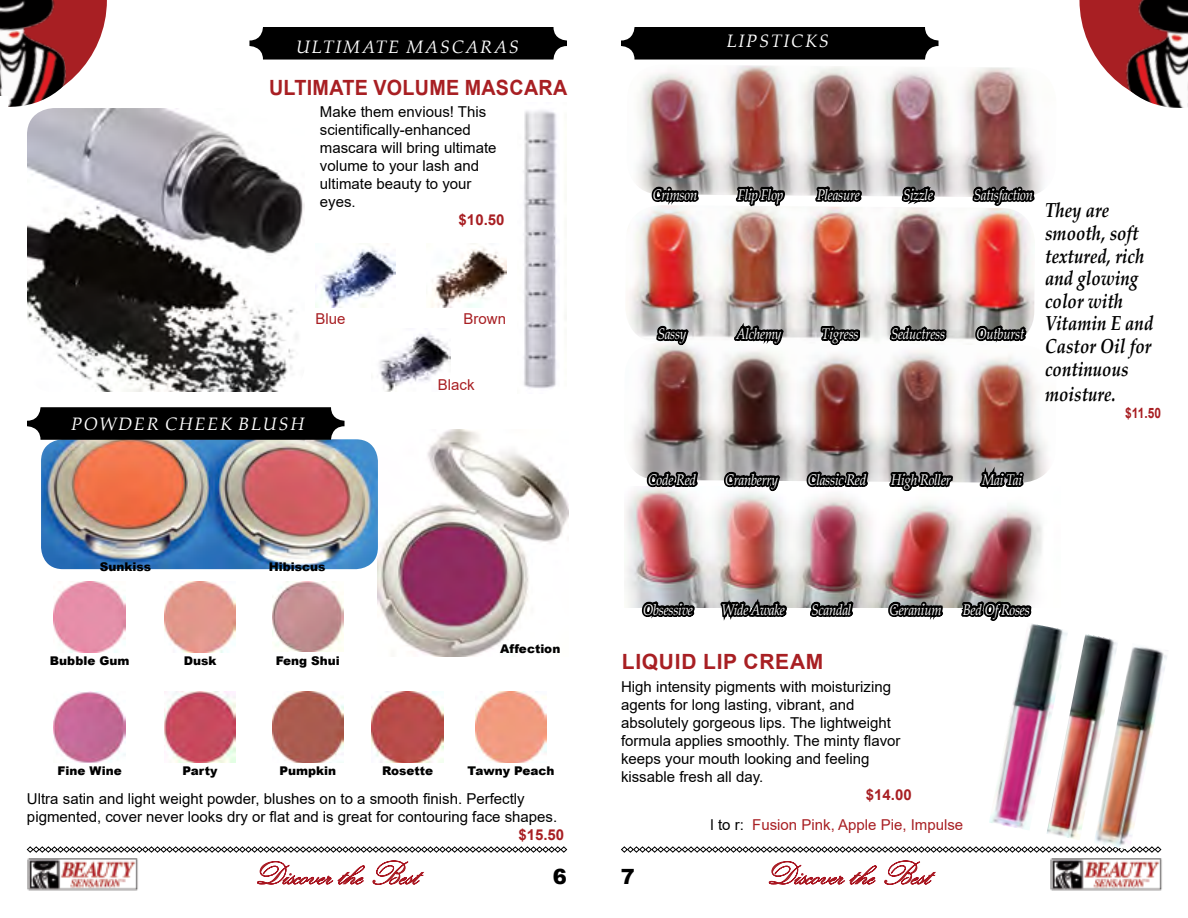
<style>
.page{position:relative;width:1188px;height:918px;background:#fff}
.page>*{position:absolute;margin:0;border:0;box-sizing:border-box;transform-origin:0 0}
.t1{font:700 21px "Arial";letter-spacing:.015em;color:#a81f23;scale:.94 1}
.t2{font:700 21px "Arial";letter-spacing:.015em;color:#a81f23}
.t3{font:900 21px "Arial";color:#000}
.t4{font:italic 700 20.25px/22.6px "Palatino Linotype";color:#000;scale:.83 1}
.t5{font:italic 18px "Palatino Linotype";letter-spacing:.1em;color:#fff}
.t6{font:italic 15.45px "Palatino Linotype";letter-spacing:-.02em;color:#fff;scale:.85 1}
.t7{font:15px/18px "Arial";color:#000}
.t8{font:15px "Arial";color:#a81f23}
.t9{font:700 15px "Arial";color:#a81f23}
.t10{font:700 14.25px "Arial";color:#a81f23;scale:.83 1}
.t11{font:900 12px "Arial";color:#000}
.s1{color:#000}
</style>
<div class="page">
<img style="left:27px;top:858px;width:111px;height:33px">
<svg style="left:257px;top:861px;width:108px;height:24px"></svg>
<svg style="left:372px;top:860px;width:52px;height:25px"></svg>
<svg style="left:769px;top:861px;width:108px;height:24px"></svg>
<svg style="left:884px;top:860px;width:52px;height:25px"></svg>
<img style="left:1051px;top:858px;width:111px;height:33px">
<svg style="left:27px;top:846px;width:540px;height:7px"></svg>
<svg style="left:621px;top:846px;width:540px;height:7px"></svg>
<div style="left:621px;top:27px;width:318px;height:33px;background:#000;border-radius:14px"></div>
<div style="left:249px;top:27px;width:318px;height:33px;background:#000;border-radius:14px"></div>
<svg style="left:1079px;top:0;width:109px;height:107px"></svg>
<svg style="left:67px;top:0;width:40px;height:83px"></svg>
<img style="left:0;top:0;width:67px;height:107px">
<div style="left:0;top:96px;width:8px;height:15px;background:#fff"></div>
<img style="left:378px;top:429px;width:190px;height:228px">
<img style="left:41px;top:439px;width:337px;height:130px">
<img style="left:1047px;top:634px;width:69px;height:206px">
<img style="left:989px;top:625px;width:79px;height:205px">
<img style="left:1094px;top:643px;width:74px;height:207px">
<img style="left:523px;top:110px;width:44px;height:279px">
<img style="left:27px;top:108px;width:278px;height:284px">
<img style="left:431px;top:247px;width:75px;height:60px">
<img style="left:315px;top:246px;width:80px;height:61px">
<img style="left:379px;top:333px;width:71px;height:59px">
<img style="left:54px;top:581px;width:71px;height:72px">
<img style="left:164px;top:581px;width:72px;height:72px">
<img style="left:272px;top:581px;width:72px;height:70px">
<img style="left:54px;top:691px;width:71px;height:72px">
<img style="left:164px;top:691px;width:72px;height:72px">
<img style="left:272px;top:691px;width:72px;height:72px">
<img style="left:372px;top:691px;width:72px;height:72px">
<img style="left:475px;top:691px;width:72px;height:72px">
<img style="left:625px;top:490px;width:417px;height:117px">
<img style="left:628px;top:207px;width:257px;height:134px">
<div style="left:27px;top:407px;width:318px;height:33px;background:#000;border-radius:14px"></div>
<img style="left:631px;top:353px;width:416px;height:129px">
<img style="left:637px;top:65px;width:406px;height:131px">
<img style="left:639px;top:309px;width:62px;height:310px">
<img style="left:804px;top:322px;width:67px;height:296px">
<img style="left:649px;top:183px;width:53px;height:104px">
<img style="left:719px;top:105px;width:71px;height:516px">
<img style="left:813px;top:137px;width:52px;height:147px">
<img style="left:885px;top:171px;width:153px;height:528px">
<p class="t5" style="left:296px;top:34px;width:224px">Ultimate Mascaras</p>
<h1 class="t1" style="left:269px;top:73px;width:319px">ULTIMATE VOLUME MASCARA</h1>
<p class="t7" style="left:320px;top:103px;width:178px">Make them envious! This scientifically-enhanced mascara will bring ultimate volume to your lash and ultimate beauty to your eyes.</p>
<p class="t9" style="left:459px;top:210px;width:47px">$10.50</p>
<p class="t8" style="left:315px;top:309px;width:32px">Blue</p>
<p class="t8" style="left:464px;top:309px;width:44px">Brown</p>
<p class="t5" style="left:71px;top:411px;width:16px">POWDER</p>
<p class="t5" style="left:165px;top:411px;width:43px">CHEEK</p>
<p class="t5" style="left:238px;top:411px;width:68px">BLUSH</p>
<p class="t8" style="left:438px;top:374px;width:38px">Black</p>
<p class="t5" style="left:727px;top:29px;width:104px">Lipsticks</p>
<p class="t6" style="left:624px;top:183px;width:88px">Crimson</p>
<p class="t6" style="left:738px;top:183px;width:55px">Flip Flop</p>
<p class="t6" style="left:817px;top:183px;width:52px">Pleasure</p>
<p class="t6" style="left:903px;top:183px;width:37px">Sizzle</p>
<p class="t6" style="left:974px;top:183px;width:71px">Satisfaction</p>
<p class="t6" style="left:624px;top:322px;width:25px">S</p>
<p class="t6" style="left:665px;top:322px;width:27px">assy</p>
<p class="t6" style="left:736px;top:322px;width:55px">Alchemy</p>
<p class="t6" style="left:822px;top:322px;width:68px">Tigress S</p>
<p class="t6" style="left:898px;top:322px;width:57px">eductress</p>
<p class="t6" style="left:977px;top:322px;width:58px">Outburst</p>
<h2 class="t4" style="left:1045px;top:198px;width:132px">They are smooth, soft textured, rich and glowing color with<br>Vitamin E and<br>Castor Oil for continuous</h2>
<h2 class="t4" style="left:1045px;top:382px;width:87px">moisture.</h2>
<p class="t10" style="left:1125px;top:403px;width:45px">$11.50</p>
<p class="t6" style="left:624px;top:468px;width:86px">Code Red</p>
<p class="t6" style="left:725px;top:468px;width:168px">Cranberry Classic Red</p>
<p class="t6" style="left:891px;top:468px;width:72px">High Roller</p>
<p class="t6" style="left:982px;top:468px;width:49px">Mai Tai</p>
<p class="t11" style="left:100px;top:558px;width:53px">Sunkiss</p>
<p class="t11" style="left:269px;top:558px;width:58px">Hibiscus</p>
<p class="t11" style="left:50px;top:652px;width:81px">Bubble Gum</p>
<p class="t11" style="left:184px;top:652px;width:34px">Dusk</p>
<p class="t11" style="left:276px;top:652px;width:66px">Feng Shui</p>
<p class="t11" style="left:500px;top:640px;width:62px">Affection</p>
<p class="t11" style="left:57px;top:762px;width:66px">Fine Wine</p>
<p class="t11" style="left:183px;top:762px;width:37px">Party</p>
<p class="t11" style="left:280px;top:762px;width:58px">Pumpkin</p>
<p class="t11" style="left:382px;top:762px;width:53px">Rosette</p>
<p class="t11" style="left:468px;top:762px;width:88px">Tawny Peach</p>
<p class="t7" style="left:27px;top:790px;width:532px">Ultra satin and light weight powder, blushes on to a smooth finish. Perfectly pigmented, cover never looks dry or flat and is great for contouring face shapes.</p>
<p class="t9" style="left:518px;top:824px;width:47px">$15.50</p>
<p class="t6" style="left:621px;top:598px;width:86px">Obsessive</p>
<p class="t6" style="left:722px;top:598px;width:76px">Wide Awake</p>
<p class="t6" style="left:811px;top:598px;width:49px">Scandal</p>
<p class="t6" style="left:889px;top:598px;width:63px">Geranium</p>
<p class="t6" style="left:963px;top:598px;width:80px">Bed OfRoses</p>
<h1 class="t2" style="left:622px;top:647px;width:203px">LIQUI D LI P CREAM</h1>
<p class="t7" style="left:621px;top:678px;width:281px">High intensity pigments with moisturizing agents for long lasting, vibrant, and absolutely gorgeous lips. The lightweight formula applies smoothly. The minty flavor keeps your mouth looking and feeling kissable fresh all day.</p>
<p class="t9" style="left:866px;top:784px;width:47px">$14.00</p>
<p class="t8" style="left:711px;top:815px;width:254px"><span class="s1">l to r:</span> Fusion Pink, Apple Pie, Impulse</p>
<h1 class="t3" style="left:553px;top:861px;width:16px">6</h1>
<h1 class="t3" style="left:621px;top:861px;width:16px">7</h1>
</div>
